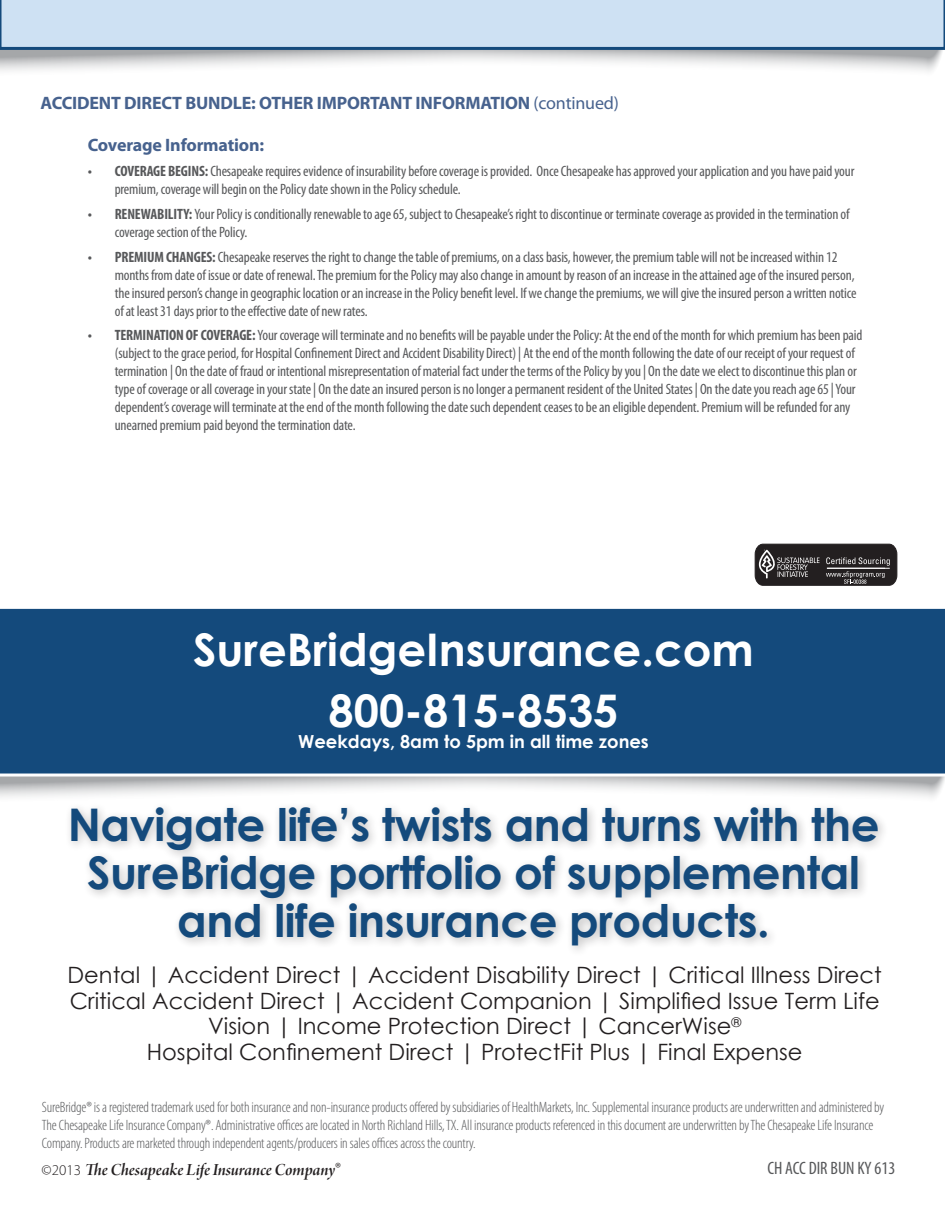
<style>
.page{position:relative;width:945px;height:1215px;background:#fff}
.page>*{position:absolute;margin:0;border:0;box-sizing:border-box;transform-origin:0 0}
.t1{font:700 45px/48px "Century Gothic";letter-spacing:-.01em;color:#144a7c;text-align:center}
.t2{font:700 45px "Century Gothic";color:#fff}
.t3{font:22.5px/25.5px "Century Gothic";color:#231f20;text-align:center}
.t4{font:700 18px "Myriad Pro";letter-spacing:-.01em;color:#47628e}
.t5{font:18px "Arno Pro Smbd Italic Display";letter-spacing:-.005em;color:#231f20}
.t6{font:700 18px "Century Gothic";color:#fff}
.t7{font:condensed 18px "Myriad Pro";color:#57585a}
.t8{font:condensed 15px/18px "Myriad Pro";letter-spacing:-.01em;color:#57585a}
.t9{font:300 condensed 15px/18px "Myriad Pro";letter-spacing:-.01em;color:#57585a}
.s1{font-weight:400}
.s2{font-weight:700}
.s3{font-family:"Myriad Pro";font-weight:300;font-size:15px}
</style>
<div class="page">
<svg style="left:0;top:777px;width:945px;height:21px"></svg>
<div style="left:0;top:608px;width:945px;height:169px;background:#144a7c"></div>
<svg style="left:0;top:50px;width:943px;height:22px"></svg>
<svg style="left:0;top:0;width:945px;height:50px;background:#c2d7eb"></svg>
<div style="left:65px;top:801px;width:824px;height:156px;background:#231f20;opacity:.28"></div>
<svg style="left:755px;top:544px;width:142px;height:42px;background:#3f3c3d"></svg>
<p class="t4" style="left:40px;top:91px;width:580px">ACCIDENT DIRECT BUNDLE: OTHER IMPORTANT INFORMATION <span class="s1">(continued)</span></p>
<p class="t4" style="left:88px;top:133px;width:178px">Coverage Information:</p>
<p class="t8" style="left:115px;top:162px;width:741px;text-indent:-27px"><span class="s2">• COVERAGE BEGINS:</span> Chesapeake requires evidence of insurability before coverage is provided. Once Chesapeake has approved your application and you have paid your premium, coverage will begin on the Policy date shown in the Policy schedule.</p>
<p class="t8" style="left:115px;top:205px;width:736px;text-indent:-27px"><span class="s2">• RENEWABILITY:</span> Your Policy is conditionally renewable to age 65, subject to Chesapeake’s right to discontinue or terminate coverage as provided in the termination of coverage section of the Policy.</p>
<p class="t8" style="left:115px;top:247px;width:743px;text-indent:-27px"><span class="s2">• PREMIUM CHANGES:</span> Chesapeake reserves the right to change the table of premiums, on a class basis, however, the premium table will not be increased within 12 months from date of issue or date of renewal. The premium for the Policy may also change in amount by reason of an increase in the attained age of the insured person, the insured person’s change in geographic location or an increase in the Policy benefit level. If we change the premiums, we will give the insured person a written notice of at least 31 days prior to the effective date of new rates.</p>
<p class="t8" style="left:115px;top:326px;width:749px;text-indent:-27px"><span class="s2">• TERMINATION OF COVERAGE:</span> Your coverage will terminate and no benefits will be payable under the Policy: At the end of the month for which premium has been paid (subject to the grace period, for Hospital Confinement Direct and Accident Disability Direct) | At the end of the month following the date of our receipt of your request of termination | On the date of fraud or intentional misrepresentation of material fact under the terms of the Policy by you | On the date we elect to discontinue this plan or type of coverage or all coverage in your state | On the date an insured person is no longer a permanent resident of the United States | On the date you reach age 65 | Your dependent’s coverage will terminate at the end of the month following the date such dependent ceases to be an eligible dependent. Premium will be refunded for any unearned premium paid beyond the termination date.</p>
<p class="t2" style="left:193px;top:616px;width:562px">SureBridgeInsurance.com</p>
<p class="t2" style="left:329px;top:676px;width:291px">800-815-8535</p>
<p class="t6" style="left:298px;top:728px;width:352px">Weekdays, 8am to 5pm in all time zones</p>
<p class="t1" style="left:68px;top:798px;width:813px">Navigate life’s twists and turns with the<br>SureBridge portfolio of supplemental and life insurance products.</p>
<p class="t3" style="left:68px;top:962px;width:816px">Dental | Accident Direct | Accident Disability Direct | Critical Illness Direct Critical Accident Direct | Accident Companion | Simplified Issue Term Life Vision | Income Protection Direct | CancerWise<sup>®<br></sup>Hospital Confinement Direct | ProtectFit Plus | Final Expense</p>
<p class="t9" style="left:42px;top:1098px;width:844px">SureBridge® is a registered trademark used for both insurance and non-insurance products offered by subsidiaries of HealthMarkets, Inc. Supplemental insurance products are underwritten and administered by<br>The Chesapeake Life Insurance Company®. Administrative offices are located in North Richland Hills, TX. All insurance products referenced in this document are underwritten by The Chesapeake Life Insurance<br>Company. Products are marketed through independent agents/producers in sales offices across the country.</p>
<p class="t5" style="left:42px;top:1160px;width:301px"><span class="s3">©2013</span> The Chesapeake Life Insurance Company<span class="s3">®</span></p>
<p class="t7" style="left:767px;top:1157px;width:129px">CH ACC DIR BUN KY 613</p>
</div>
